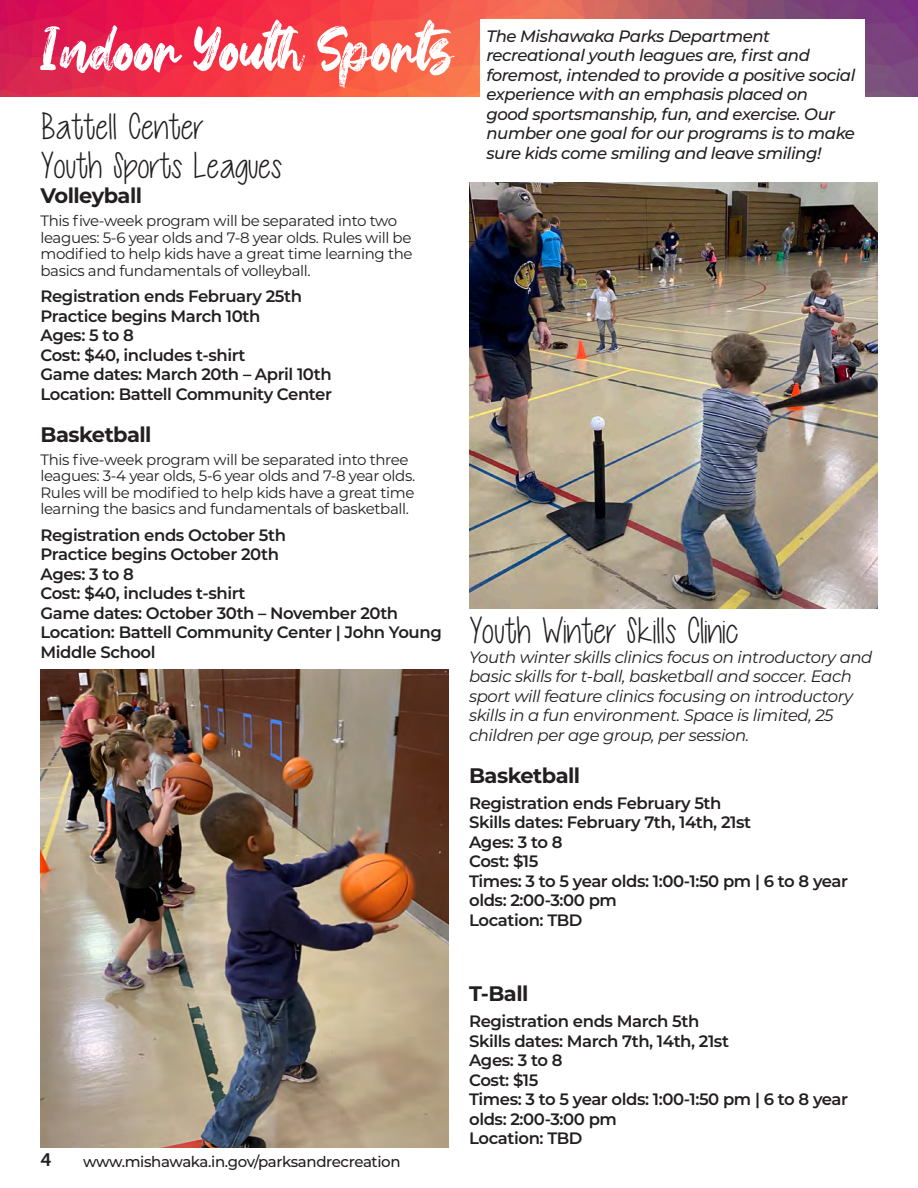
<style>
.page{position:relative;width:918px;height:1188px;background:#fff}
.page>*{position:absolute;margin:0;border:0;box-sizing:border-box;transform-origin:0 0}
.Main_Page_Header{font:57px "Hey October";color:#fff}
.Subhead{font:37.5px "Cutie Patootie Skinny";letter-spacing:-.01em;color:#231f20}
.Event_name{font:700 21px "Montserrat";letter-spacing:-.025em;color:#231f20}
.t1{font:18px "Museo Sans 700";color:#231f20}
.Event_details{font:600 16.5px/19.5px "Montserrat";letter-spacing:-.025em;color:#231f20}
.Main_description_bel{font:italic 500 16.5px/19.5px "Montserrat";letter-spacing:-.025em;color:#231f20}
.Main_description_bel-2{font:italic 16.5px/19.5px "Montserrat";letter-spacing:-.025em;color:#231f20}
.Event_name-2{font:600 16.5px/19.5px "Montserrat";letter-spacing:-.025em;color:#231f20}
.Event_Desciption{font:15px/16.5px "Montserrat";letter-spacing:-.025em;color:#231f20}
.t2{font:500 15px "Montserrat";letter-spacing:-.025em;color:#231f20}
</style>
<div class="page">
<img style="left:0;top:0;width:918px;height:96px">
<div style="left:480px;top:19px;width:385px;height:153px;background:#fff"></div>
<img style="left:469px;top:183px;width:409px;height:425px">
<img style="left:41px;top:670px;width:408px;height:478px">
<p class="Main_Page_Header" style="left:40px;top:17px;width:414px">Indoor Youth Sports</p>
<p class="Subhead" style="left:40px;top:107px;width:164px">Battell Center</p>
<p class="Subhead" style="left:40px;top:146px;width:243px">Youth Sports Leagues</p>
<p class="Event_name" style="left:40px;top:181px;width:103px">Volleyball</p>
<p class="Event_Desciption" style="left:40px;top:212px;width:374px">This five-week program will be separated into two leagues: 5-6 year olds and 7-8 year olds. Rules will be modified to help kids have a great time learning the basics and fundamentals of volleyball.</p>
<p class="Event_details" style="left:40px;top:286px;width:263px">Registration ends February 25th</p>
<p class="Event_details" style="left:40px;top:305px;width:221px">Practice begins March 10th</p>
<p class="Event_details" style="left:40px;top:325px;width:95px">Ages: 5 to 8</p>
<p class="Event_details" style="left:40px;top:344px;width:207px">Cost: $40, includes t-shirt</p>
<p class="Event_details" style="left:40px;top:364px;width:293px">Game dates: March 20th – April 10th</p>
<p class="Event_details" style="left:40px;top:383px;width:293px">Location: Battell Community Center</p>
<p class="Event_name" style="left:40px;top:419px;width:113px">Basketball</p>
<p class="Event_Desciption" style="left:40px;top:451px;width:376px">This five-week program will be separated into three leagues: 3-4 year olds, 5-6 year olds and 7-8 year olds.<br>Rules will be modified to help kids have a great time learning the basics and fundamentals of basketball.</p>
<p class="Event_details" style="left:40px;top:524px;width:247px">Registration ends October 5th</p>
<p class="Event_details" style="left:40px;top:544px;width:240px">Practice begins October 20th</p>
<p class="Event_details" style="left:40px;top:563px;width:95px">Ages: 3 to 8</p>
<p class="Event_details" style="left:40px;top:583px;width:207px">Cost: $40, includes t-shirt</p>
<p class="Event_details" style="left:40px;top:602px;width:359px">Game dates: October 30th – November 20th</p>
<p class="Event_details" style="left:40px;top:622px;width:403px">Location: Battell Community Center | John Young<br>Middle School</p>
<p class="Main_description_bel" style="left:486px;top:25px;width:370px">The Mishawaka Parks Department recreational youth leagues are, first and foremost, intended to provide a positive social experience with an emphasis placed on<br>good sportsmanship, fun, and exercise. Our number one goal for our programs is to make sure kids come smiling and leave smiling!</p>
<p class="Subhead" style="left:469px;top:611px;width:270px">Youth Winter Skills Clinic</p>
<p class="Main_description_bel-2" style="left:469px;top:646px;width:405px">Youth winter skills clinics focus on introductory and basic skills for t-ball, basketball and soccer. Each sport will feature clinics focusing on introductory skills in a fun environment. Space is limited, 25 children per age group, per session.</p>
<p class="Event_name" style="left:469px;top:760px;width:113px">Basketball</p>
<p class="Event_name-2" style="left:469px;top:793px;width:380px">Registration ends February 5th<br>Skills dates: February 7th, 14th, 21st<br>Ages: 3 to 8<br>Cost: $15<br>Times: 3 to 5 year olds: 1:00-1:50 pm | 6 to 8 year olds: 2:00-3:00 pm<br>Location: TBD</p>
<p class="t1" style="left:40px;top:1150px;width:13px">4</p>
<p class="t2" style="left:83px;top:1151px;width:319px">www.mishawaka.in.gov/parksandrecreation</p>
<p class="Event_name" style="left:469px;top:978px;width:61px">T-Ball</p>
<p class="Event_details" style="left:469px;top:1011px;width:232px">Registration ends March 5th</p>
<p class="Event_details" style="left:469px;top:1030px;width:261px">Skills dates: March 7th, 14th, 21st</p>
<p class="Event_details" style="left:469px;top:1050px;width:95px">Ages: 3 to 8</p>
<p class="Event_details" style="left:469px;top:1069px;width:71px">Cost: $15</p>
<p class="Event_details" style="left:469px;top:1089px;width:380px">Times: 3 to 5 year olds: 1:00-1:50 pm | 6 to 8 year olds: 2:00-3:00 pm</p>
<p class="Event_details" style="left:469px;top:1128px;width:115px">Location: TBD</p>
</div>
